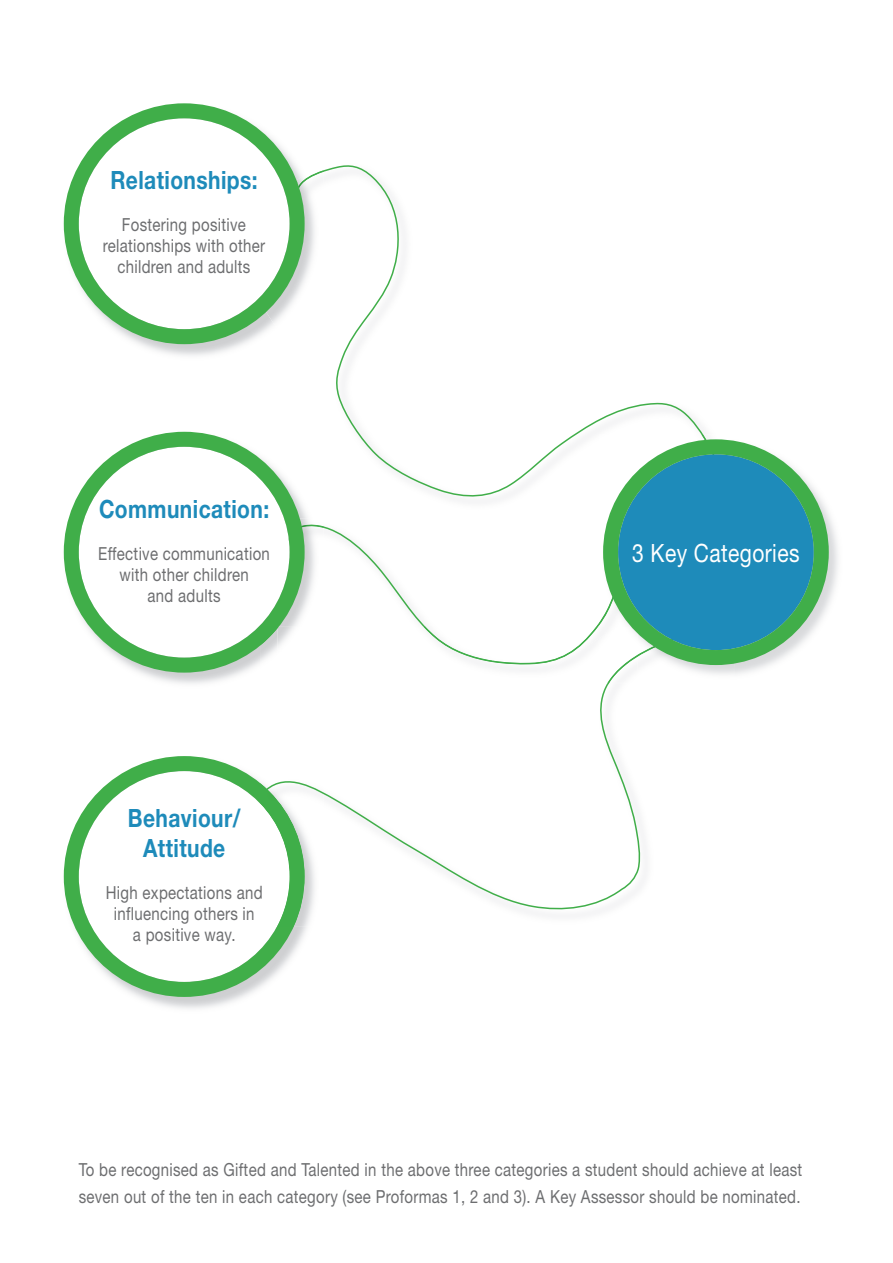
<style>
.page{position:relative;width:893px;height:1263px;background:#fff}
.page>*{position:absolute;margin:0;border:0;box-sizing:border-box;transform-origin:0 0}
.t1{font:700 25.2px/29.8px "Helvetica Neue";letter-spacing:.02em;color:#1e8bba;text-align:center;scale:.83 1}
.t2{font:25.2px "Helvetica Neue";letter-spacing:.02em;color:#fff;scale:.83 1}
.t3{font:18px/21px "Helvetica Neue";letter-spacing:.02em;color:#6d6e70;text-align:center;scale:.83 1}
</style>
<div class="page">
<svg style="left:64px;top:432px;width:241px;height:241px"></svg>
<svg style="left:64px;top:756px;width:241px;height:241px"></svg>
<img style="left:400px;top:595px;width:26px;height:32px">
<svg style="left:296px;top:165px;width:407px;height:407px"></svg>
<img style="left:215px;top:165px;width:109px;height:198px">
<img style="left:305px;top:170px;width:19px;height:20px">
<svg style="left:64px;top:103px;width:241px;height:241px"></svg>
<img style="left:423px;top:627px;width:8px;height:5px">
<img style="left:260px;top:628px;width:45px;height:45px">
<img style="left:260px;top:627px;width:19px;height:19px">
<img style="left:260px;top:756px;width:54px;height:171px">
<img style="left:260px;top:783px;width:45px;height:144px">
<img style="left:592px;top:627px;width:6px;height:5px">
<svg style="left:264px;top:632px;width:377px;height:280px"></svg>
<img style="left:599px;top:434px;width:56px;height:138px">
<img style="left:599px;top:617px;width:4px;height:9px">
<img style="left:655px;top:434px;width:59px;height:5px">
<img style="left:599px;top:632px;width:4px;height:6px">
<img style="left:607px;top:665px;width:110px;height:18px">
<svg style="left:603px;top:439px;width:226px;height:226px"></svg>
<h1 class="t1" style="left:110px;top:167px;width:179px">Relationships:</h1>
<p class="t3" style="left:103px;top:213px;width:197px">Fostering positive relationships with other children and adults</p>
<h1 class="t1" style="left:99px;top:496px;width:207px">Communication:</h1>
<p class="t3" style="left:98px;top:542px;width:208px">Effective communication with other children<br>and adults</p>
<h1 class="t1" style="left:128px;top:805px;width:137px">Behaviour/<br>Attitude</h1>
<p class="t3" style="left:106px;top:881px;width:190px">High expectations and influencing others in<br>a positive way.</p>
<h1 class="t2" style="left:632px;top:538px;width:203px">3 Key Categories</h1>
<p class="t3" style="left:79px;top:1155px;width:873px;line-height:27px;text-align:left">To be recognised as Gifted and Talented in the above three categories a student should achieve at least seven out of the ten in each category (see Proformas 1, 2 and 3). A Key Assessor should be nominated.</p>
</div>
